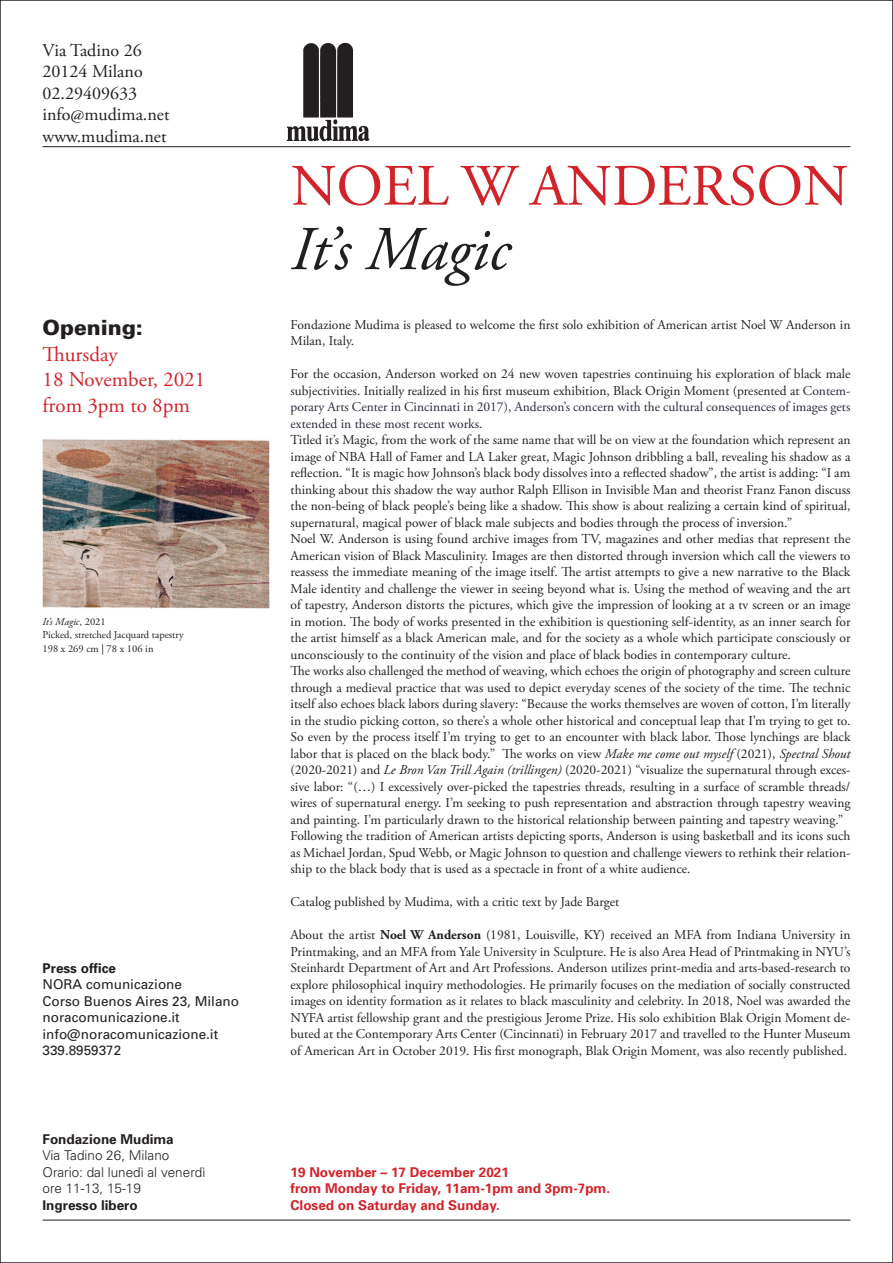
<style>
.page{position:relative;width:893px;height:1263px;background:#fff}
.page>*{position:absolute;margin:0;border:0;box-sizing:border-box;transform-origin:0 0}
.t1{font:italic 62.25px "Adobe Garamond Pro";color:#231f20}
.t2{font:58.5px "Adobe Garamond Pro";letter-spacing:-.005em;color:#d1232a}
.t3{font:21px "Adobe Garamond Pro";color:#d1232a}
.t4{font:900 21px "Univers";color:#231f20}
.t5{font:18px "Adobe Garamond Pro";color:#231f20}
.t6{font:13.5px/16.5px "Adobe Garamond Pro";color:#231f20;text-align:justify}
.t7{font:13.5px/16.5px "Univers";color:#231f20}
.t8{font:700 13.5px/16.5px "Univers";color:#d1232a}
.t9{font:300 13.5px "Univers";color:#231f20}
.t10{font:700 13.5px "Univers";color:#231f20}
.t11{font:10.5px "Adobe Garamond Pro";color:#231f20}
.t12{font:italic 10.5px "Adobe Garamond Pro";color:#231f20}
.s1{font-style:normal}
.s2{color:#000}
.s3{color:#2c293b}
.s4{font-style:italic}
.s5{font-weight:700}
</style>
<div class="page">
<hr style="left:43px;top:146px;width:807px;height:1px;background:#231f20">
<hr style="left:43px;top:1220px;width:807px;height:1px;background:#231f20">
<img style="left:286px;top:43px;width:84px;height:99px">
<img style="left:43px;top:439px;width:226px;height:169px">
<p class="t5" style="left:43px;top:39px;width:101px">Via Tadino 26</p>
<p class="t5" style="left:43px;top:61px;width:102px">20124 Milano</p>
<p class="t5" style="left:43px;top:82px;width:96px">02.29409633</p>
<p class="t5" style="left:43px;top:104px;width:129px">info@mudima.net</p>
<p class="t5" style="left:43px;top:125px;width:126px">www.mudima.net</p>
<p class="t4" style="left:43px;top:315px;width:102px">Opening:</p>
<p class="t3" style="left:43px;top:342px;width:77px">Thursday</p>
<p class="t3" style="left:43px;top:367px;width:164px">18 November, 2021</p>
<p class="t3" style="left:43px;top:393px;width:149px">from 3pm to 8pm</p>
<p class="t12" style="left:43px;top:615px;width:65px">It’s Magic<span class="s1">, 2021</span></p>
<p class="t11" style="left:43px;top:628px;width:143px">Picked, stretched Jacquard tapestry</p>
<p class="t11" style="left:43px;top:642px;width:113px">198 x 269 cm <span class="s2">|</span> 78 x 106 in</p>
<p class="t10" style="left:43px;top:959px;width:75px">Press office</p>
<p class="t7" style="left:43px;top:976px;width:141px">NORA comunicazione</p>
<p class="t7" style="left:43px;top:992px;width:198px">Corso Buenos Aires 23, Milano</p>
<p class="t7" style="left:43px;top:1009px;width:139px">noracomunicazione.it</p>
<p class="t7" style="left:43px;top:1025px;width:177px">info@noracomunicazione.it<br>339.8959372</p>
<p class="t10" style="left:43px;top:1130px;width:133px">Fondazione Mudima</p>
<p class="t9" style="left:43px;top:1147px;width:128px">Via Tadino 26, Milano</p>
<p class="t9" style="left:43px;top:1164px;width:164px">Orario: dal lunedì al venerdì</p>
<p class="t9" style="left:43px;top:1180px;width:100px">ore 11-13, 15-19</p>
<p class="t10" style="left:43px;top:1196px;width:97px">Ingresso libero</p>
<p class="t2" style="left:291px;top:151px;width:559px">NOEL W ANDERSON</p>
<p class="t1" style="left:291px;top:212px;width:221px">It’s Magic</p>
<p class="t6" style="left:291px;top:317px;width:561px">Fondazione Mudima is pleased to welcome the first solo exhibition of American artist Noel W Anderson in<br>Milan, Italy.</p>
<p class="t6" style="left:291px;top:366px;width:561px">For the occasion, Anderson worked on 24 new woven tapestries continuing his exploration of black male subjectivities. Initially realized in his first museum exhibition, Black Origin Moment (presented at <span class="s3">Contem&shy;porary Arts Center in Cincinnati in 2017), Anderson’s concern with the cultural consequences of images gets extended in these most recent works.</span></p>
<p class="t6" style="left:291px;top:432px;width:561px">Titled it’s Magic, from the work of the same name that will be on view at the foundation which represent an image of NBA Hall of Famer and LA Laker great, Magic Johnson dribbling a ball, revealing his shadow as a reflection. “It is magic how Johnson’s black body dissolves into a reflected shadow”, the artist is adding: “I am thinking about this shadow the way author Ralph Ellison in Invisible Man and theorist Franz Fanon discuss the non-being of black people’s being like a shadow. This show is about realizing a certain kind of spiritual, supernatural, magical power of black male subjects and bodies through the process of inversion.”</p>
<p class="t6" style="left:291px;top:531px;width:561px">Noel W. Anderson is using found archive images from TV, magazines and other medias that represent the American vision of Black Masculinity. Images are then distorted through inversion which call the viewers to reassess the immediate meaning of the image itself. The artist attempts to give a new narrative to the Black Male identity and challenge the viewer in seeing beyond what is. Using the method of weaving and the art of tapestry, Anderson distorts the pictures, which give the impression of looking at a tv screen or an image in motion. The body of works presented in the exhibition is questioning self-identity, as an inner search for the artist himself as a black American male, and for the society as a whole which participate consciously or unconsciously to the continuity of the vision and place of black bodies in contemporary culture.</p>
<p class="t6" style="left:291px;top:663px;width:561px">The works also challenged the method of weaving, which echoes the origin of photography and screen culture through a medieval practice that was used to depict everyday scenes of the society of the time. The technic itself also echoes black labors during slavery: “Because the works themselves are woven of cotton, I’m literally in the studio picking cotton, so there’s a whole other historical and conceptual leap that I’m trying to get to.<br>So even by the process itself I’m trying to get to an encounter with black labor. Those lynchings are black labor that is placed on the black body.” The works on view <span class="s4">Make me come out myself</span> (2021), <span class="s4">Spectral Shout </span>(2020-2021) and <span class="s4">Le Bron Van Trill Again (trillingen)</span> (2020-2021) “visualize the supernatural through exces&shy;sive labor: “(…) I excessively over-picked the tapestries threads, resulting in a surface of scramble threads/ wires of supernatural energy. I’m seeking to push representation and abstraction through tapestry weaving and painting. I’m particularly drawn to the historical relationship between painting and tapestry weaving.”</p>
<p class="t6" style="left:291px;top:828px;width:561px">Following the tradition of American artists depicting sports, Anderson is using basketball and its icons such as Michael Jordan, Spud Webb, or Magic Johnson to question and challenge viewers to rethink their relation&shy;ship to the black body that is used as a spectacle in front of a white audience.</p>
<p class="t6" style="left:291px;top:894px;width:330px">Catalog published by Mudima, with a critic text by Jade Barget</p>
<p class="t6" style="left:291px;top:927px;width:561px">About the artist <span class="s5">Noel W Anderson</span> (1981, Louisville, KY) received an MFA from Indiana University in Printmaking, and an MFA from Yale University in Sculpture. He is also Area Head of Printmaking in NYU’s Steinhardt Department of Art and Art Professions. Anderson utilizes print-media and arts-based-research to explore philosophical inquiry methodologies. He primarily focuses on the mediation of socially constructed images on identity formation as it relates to black masculinity and celebrity. In 2018, Noel was awarded the NYFA artist fellowship grant and the prestigious Jerome Prize. His solo exhibition Blak Origin Moment de&shy;buted at the Contemporary Arts Center (Cincinnati) in February 2017 and travelled to the Hunter Museum of American Art in October 2019. His first monograph, Blak Origin Moment, was also recently published.</p>
<p class="t8" style="left:291px;top:1163px;width:220px">19 November – 17 December 2021</p>
<p class="t8" style="left:291px;top:1180px;width:321px">from Monday to Friday, 11am-1pm and 3pm-7pm.<br>Closed on Saturday and Sunday.</p>
</div>
